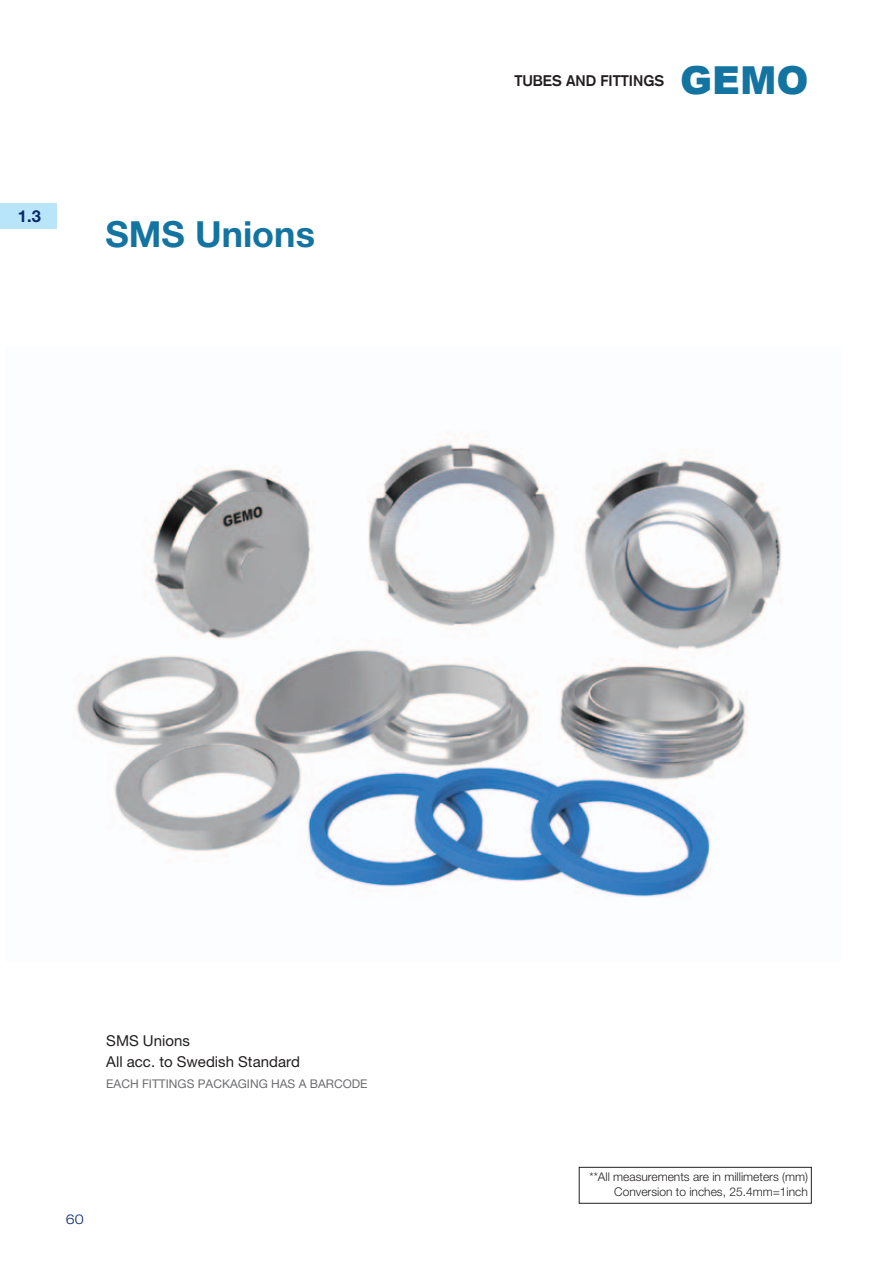
<style>
.page{position:relative;width:893px;height:1263px;background:#fff}
.page>*{position:absolute;margin:0;border:0;box-sizing:border-box;transform-origin:0 0}
.t1{font:900 38.55px "Arial";color:#1373a1}
.t2{font:700 36px "Helvetica Neue LT Pro";color:#1373a1}
._1_1{font:700 16.5px "Helvetica Neue LT Pro";color:#08276c}
.t3{font:15px "Helvetica Neue LT Pro";color:#231f20}
.t4{font:700 15px "Akzidenz Grotesk";color:#231f20}
.t5{font:300 expanded 13.5px "Helvetica Neue LT Pro";color:#08276c}
.页底右{font:300 12px "Helvetica Neue LT Pro";color:#231f20}
.t6{font:12px "Helvetica Neue LT Pro";color:#6c6d70}
</style>
<div class="page">
<div style="left:0;top:203px;width:57px;height:26px;background:#b9e5fa"></div>
<div style="left:579px;top:1167px;width:232px;height:36px;border:1px solid #231f20"></div>
<img style="left:75px;top:435px;width:707px;height:462px">
<p class="_1_1" style="left:18px;top:206px;width:24px">1.3</p>
<p class="t2" style="left:106px;top:212px;width:211px">SMS Unions</p>
<p class="t4" style="left:514px;top:72px;width:151px">TUBES AND FITTINGS</p>
<p class="t1" style="left:680px;top:52px;width:130px">GEMO</p>
<p class="t3" style="left:106px;top:1031px;width:85px">SMS Unions</p>
<p class="t3" style="left:106px;top:1052px;width:195px">All acc. to Swedish Standard</p>
<p class="t6" style="left:106px;top:1077px;width:263px">EACH FITTINGS PACKAGING HAS A BARCODE</p>
<p class="t5" style="left:66px;top:1211px;width:20px">60</p>
<p class="页底右" style="left:589px;top:1169px;width:220px">**All measurements are in millimeters (mm)</p>
<p class="页底右" style="left:614px;top:1184px;width:195px">Conversion to inches, 25.4mm=1inch</p>
</div>
